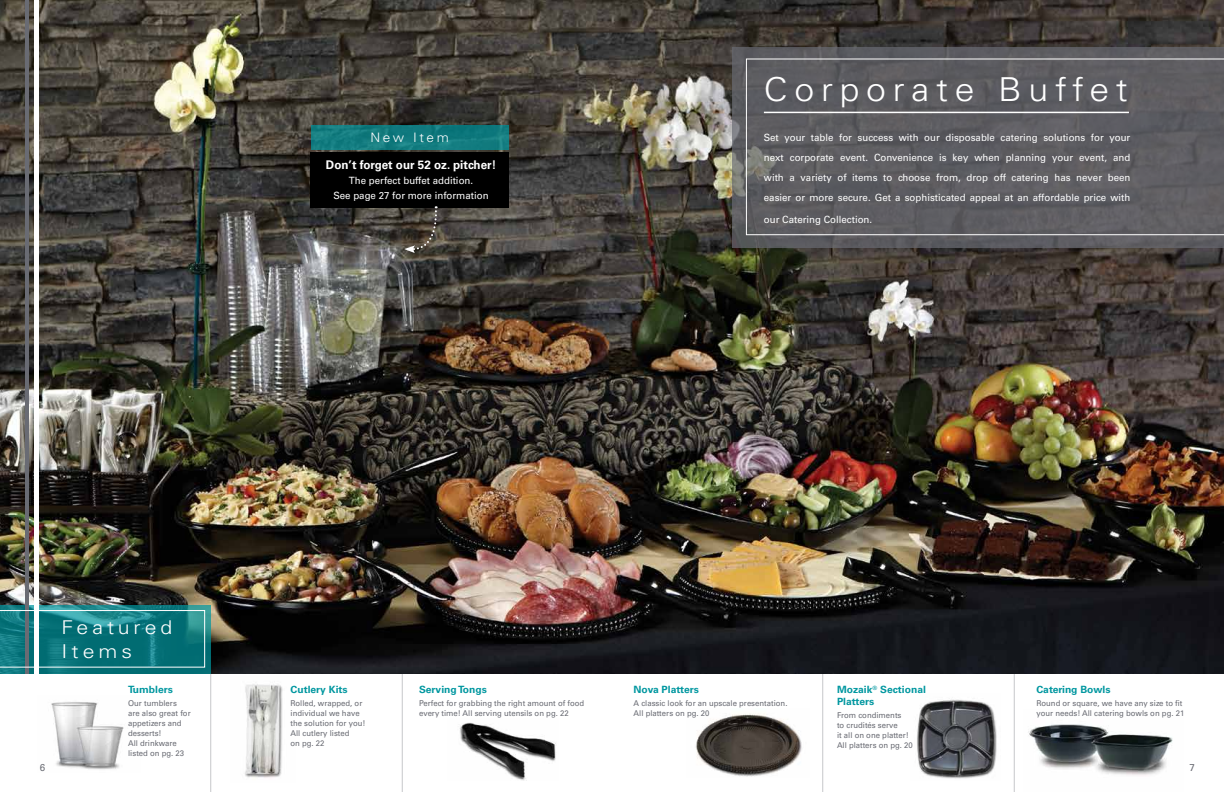
<style>
.page{position:relative;width:1224px;height:792px;background:#fff}
.page>*{position:absolute;margin:0;border:0;box-sizing:border-box;transform-origin:0 0}
.t1{font:300 33px "Univers";letter-spacing:.19em;color:#fff;scale:1.08 1}
.t2{font:300 19px/24.2px "Univers";letter-spacing:.19em;color:#fff;scale:1.12 1}
.t3{font:300 13px "Univers";letter-spacing:.19em;color:#fff;scale:1.05 1}
.t4{font:700 12px "Univers";color:#fff}
.t5{font:10px/20px "Univers";color:#fff;text-align:center}
.t6{font:700 10px/12px "Univers";color:#0097a0}
.t7{font:10px "Univers";color:#696b73}
.t8{font:8px/10px "Univers";color:#696b73}
</style>
<div class="page">
<hr style="left:210px;top:672px;width:1px;height:120px;background:#c6c7ca">
<hr style="left:822px;top:672px;width:1px;height:120px;background:#c6c7ca">
<hr style="left:402px;top:672px;width:1px;height:120px;background:#c6c7ca">
<hr style="left:1014px;top:672px;width:1px;height:120px;background:#c6c7ca">
<img style="left:0;top:0;width:1224px;height:673px">
<div style="left:311px;top:153px;width:198px;height:55px;background:#000"></div>
<svg style="left:0;top:605px;width:211px;height:68px;background:#147e82"></svg>
<svg style="left:311px;top:125px;width:198px;height:25px;background:#127b7f"></svg>
<svg style="left:404px;top:206px;width:34px;height:47px;background:#4d463d"></svg>
<div style="left:34px;top:0;width:5px;height:680px;background:#fff"></div>
<hr style="left:25px;top:0;width:3px;height:673px;background:#696b73">
<svg style="left:0;top:610px;width:205px;height:58px;background:#1c7f84"></svg>
<svg style="left:733px;top:47px;width:491px;height:201px;background:#5e5e62"></svg>
<svg style="left:746px;top:58px;width:478px;height:177px;background:#605f63"></svg>
<img style="left:1028px;top:724px;width:145px;height:52px">
<img style="left:51px;top:702px;width:73px;height:68px">
<img style="left:245px;top:684px;width:38px;height:94px">
<img style="left:459px;top:722px;width:97px;height:58px">
<img style="left:696px;top:713px;width:106px;height:64px">
<img style="left:917px;top:699px;width:80px;height:80px">
<h3 class="t3" style="left:370px;top:130px;width:76px">New Item</h3>
<h3 class="t4" style="left:326px;top:158px;width:172px">Don’t forget our 52 oz. pitcher!</h3>
<p class="t5" style="left:334px;top:173px;width:157px;line-height:15px">The perfect buffet addition.<br>See page 27 for more information</p>
<h1 class="t1" style="left:764px;top:69px;width:338px">Corporate Buffet</h1>
<p class="t5" style="left:764px;top:127px;width:368px;text-align:justify">Set your table for success with our disposable catering solutions for your next corporate event. Convenience is key when planning your event, and with a variety of items to choose from, drop off catering has never been easier or more secure. Get a sophisticated appeal at an affordable price with</p>
<p class="t5" style="left:764px;top:209px;width:110px">our Catering Collection.</p>
<p class="t7" style="left:40px;top:761px;width:7px">6</p>
<h2 class="t2" style="left:62px;top:615px;width:101px">Featured<br>Items</h2>
<p class="t6" style="left:128px;top:683px;width:46px">Tumblers</p>
<p class="t8" style="left:128px;top:698px;width:64px">Our tumblers<br>are also great for appetizers and desserts!<br>All drinkware listed on pg. 23</p>
<p class="t6" style="left:291px;top:683px;width:59px">Cutlery Kits</p>
<p class="t8" style="left:291px;top:698px;width:77px">Rolled, wrapped, or individual we have the solution for you!<br>All cutlery listed<br>on pg. 22</p>
<p class="t6" style="left:419px;top:683px;width:69px">Serving Tongs</p>
<p class="t8" style="left:419px;top:698px;width:167px">Perfect for grabbing the right amount of food every time! All serving utensils on pg. 22</p>
<p class="t6" style="left:634px;top:683px;width:67px">Nova Platters</p>
<p class="t8" style="left:634px;top:698px;width:155px">A classic look for an upscale presentation.<br>All platters on pg. 20</p>
<p class="t6" style="left:837px;top:683px;width:90px">Mozaik<sup>®</sup> Sectional<br>Platters</p>
<p class="t8" style="left:837px;top:710px;width:77px">From condiments<br>to crudités serve<br>it all on one platter!<br>All platters on pg. 20</p>
<p class="t6" style="left:1036px;top:683px;width:76px">Catering Bowls</p>
<p class="t8" style="left:1036px;top:698px;width:149px">Round or square, we have any size to fit your needs! All catering bowls on pg. 21</p>
<p class="t7" style="left:1189px;top:761px;width:7px">7</p>
</div>
